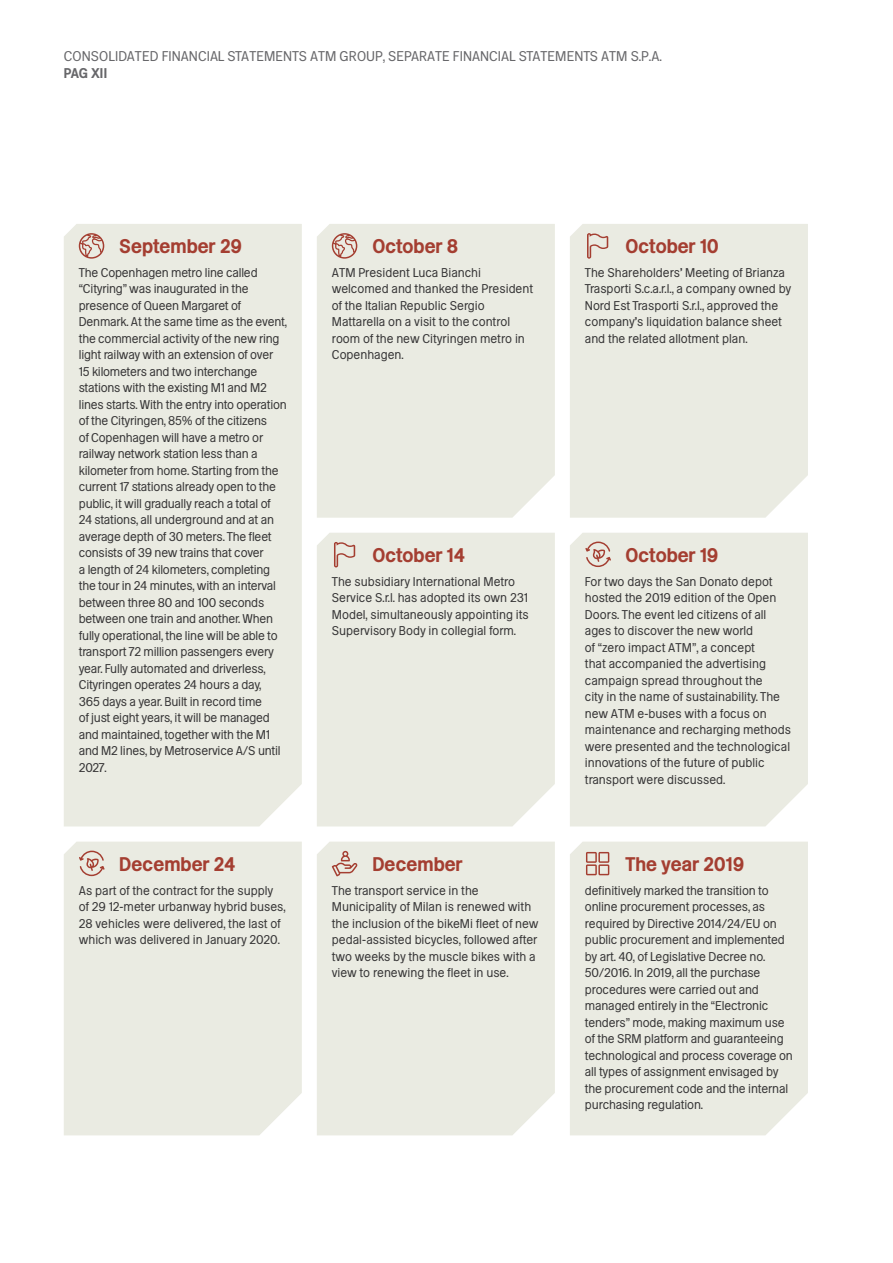
<style>
.page{position:relative;width:893px;height:1263px;background:#fff}
.page>*{position:absolute;margin:0;border:0;box-sizing:border-box;transform-origin:0 0}
.t1{font:700 21px "Metro Milano Txt";color:#a43e31}
.t2{font:15px "Metro Milano Txt";letter-spacing:.01em;color:#67676a}
.t3{font:700 15px "Metro Milano Txt";letter-spacing:-.01em;color:#67676a}
.t4{font:13.5px/16.5px "Metro Milano Txt";letter-spacing:-.01em;color:#363536}
</style>
<div class="page">
<div style="left:317px;top:842px;width:238px;height:293px;background:#eaebe2"></div>
<div style="left:570px;top:842px;width:238px;height:293px;background:#eaebe2"></div>
<div style="left:570px;top:224px;width:238px;height:294px;background:#eaebe2"></div>
<div style="left:64px;top:842px;width:238px;height:293px;background:#eaebe2"></div>
<div style="left:570px;top:533px;width:238px;height:293px;background:#eaebe2"></div>
<div style="left:64px;top:224px;width:238px;height:602px;background:#eaebe2"></div>
<svg style="left:332px;top:851px;width:26px;height:25px"></svg>
<svg style="left:585px;top:541px;width:26px;height:26px"></svg>
<svg style="left:79px;top:851px;width:26px;height:25px"></svg>
<svg style="left:587px;top:233px;width:21px;height:26px"></svg>
<svg style="left:79px;top:233px;width:25px;height:26px"></svg>
<svg style="left:586px;top:852px;width:23px;height:23px"></svg>
<div style="left:317px;top:224px;width:238px;height:294px;background:#eaebe2"></div>
<svg style="left:332px;top:233px;width:25px;height:26px"></svg>
<div style="left:317px;top:533px;width:238px;height:293px;background:#eaebe2"></div>
<svg style="left:334px;top:542px;width:21px;height:25px"></svg>
<p class="t2" style="left:64px;top:49px;width:600px">CONSOLIDATED FINANCIAL STATEMENTS ATM GROUP, SEPARATE FINANCIAL STATEMENTS ATM S.P.A.</p>
<p class="t3" style="left:64px;top:65px;width:45px">PAG XII</p>
<h1 class="t1" style="left:119px;top:235px;width:124px">September 29</h1>
<p class="t4" style="left:79px;top:264px;width:210px">The Copenhagen metro line called “Cityring” was inaugurated in the presence of Queen Margaret of Denmark. At the same time as the event, the commercial activity of the new ring light railway with an extension of over 15 kilometers and two interchange stations with the existing M1 and M2 lines starts. With the entry into operation of the Cityringen, 85% of the citizens<br>of Copenhagen will have a metro or railway network station less than a kilometer from home. Starting from the current 17 stations already open to the public, it will gradually reach a total of 24 stations, all underground and at an average depth of 30 meters. The fleet consists of 39 new trains that cover<br>a length of 24 kilometers, completing the tour in 24 minutes, with an interval between three 80 and 100 seconds between one train and another. When fully operational, the line will be able to transport 72 million passengers every year. Fully automated and driverless, Cityringen operates 24 hours a day,<br>365 days a year. Built in record time<br>of just eight years, it will be managed and maintained, together with the M1 and M2 lines, by Metroservice A/S until 2027.</p>
<h1 class="t1" style="left:119px;top:853px;width:118px">December 24</h1>
<p class="t4" style="left:79px;top:882px;width:208px">As part of the contract for the supply of 29 12-meter urbanway hybrid buses, 28 vehicles were delivered, the last of which was delivered in January 2020.</p>
<h1 class="t1" style="left:372px;top:235px;width:88px">October 8</h1>
<p class="t4" style="left:332px;top:264px;width:203px">ATM President Luca Bianchi welcomed and thanked the President of the Italian Republic Sergio<br>Mattarella on a visit to the control room of the new Cityringen metro in<br>Copenhagen.</p>
<h1 class="t1" style="left:625px;top:235px;width:95px">October 10</h1>
<p class="t4" style="left:585px;top:264px;width:208px">The Shareholders’ Meeting of Brianza Trasporti S.c.a.r.l., a company owned by Nord Est Trasporti S.r.l., approved the company’s liquidation balance sheet and the related allotment plan.</p>
<h1 class="t1" style="left:372px;top:544px;width:94px">October 14</h1>
<p class="t4" style="left:332px;top:573px;width:199px">The subsidiary International Metro Service S.r.l. has adopted its own 231<br>Model, simultaneously appointing its Supervisory Body in collegial form.</p>
<h1 class="t1" style="left:625px;top:544px;width:94px">October 19</h1>
<p class="t4" style="left:585px;top:573px;width:208px">For two days the San Donato depot hosted the 2019 edition of the Open Doors. The event led citizens of all ages to discover the new world<br>of “zero impact ATM”, a concept<br>that accompanied the advertising campaign spread throughout the<br>city in the name of sustainability. The new ATM e-buses with a focus on maintenance and recharging methods were presented and the technological innovations of the future of public transport were discussed.</p>
<h1 class="t1" style="left:372px;top:853px;width:92px">December</h1>
<h1 class="t1" style="left:625px;top:853px;width:120px">The year 2019</h1>
<p class="t4" style="left:332px;top:882px;width:208px">The transport service in the Municipality of Milan is renewed with the inclusion of the bikeMi fleet of new pedal-assisted bicycles, followed after two weeks by the muscle bikes with a view to renewing the fleet in use.</p>
<p class="t4" style="left:585px;top:882px;width:210px">definitively marked the transition to online procurement processes, as required by Directive 2014/24/EU on public procurement and implemented by art. 40, of Legislative Decree no.<br>50/2016. In 2019, all the purchase procedures were carried out and managed entirely in the “Electronic tenders” mode, making maximum use of the SRM platform and guaranteeing technological and process coverage on all types of assignment envisaged by the procurement code and the internal purchasing regulation.</p>
</div>
